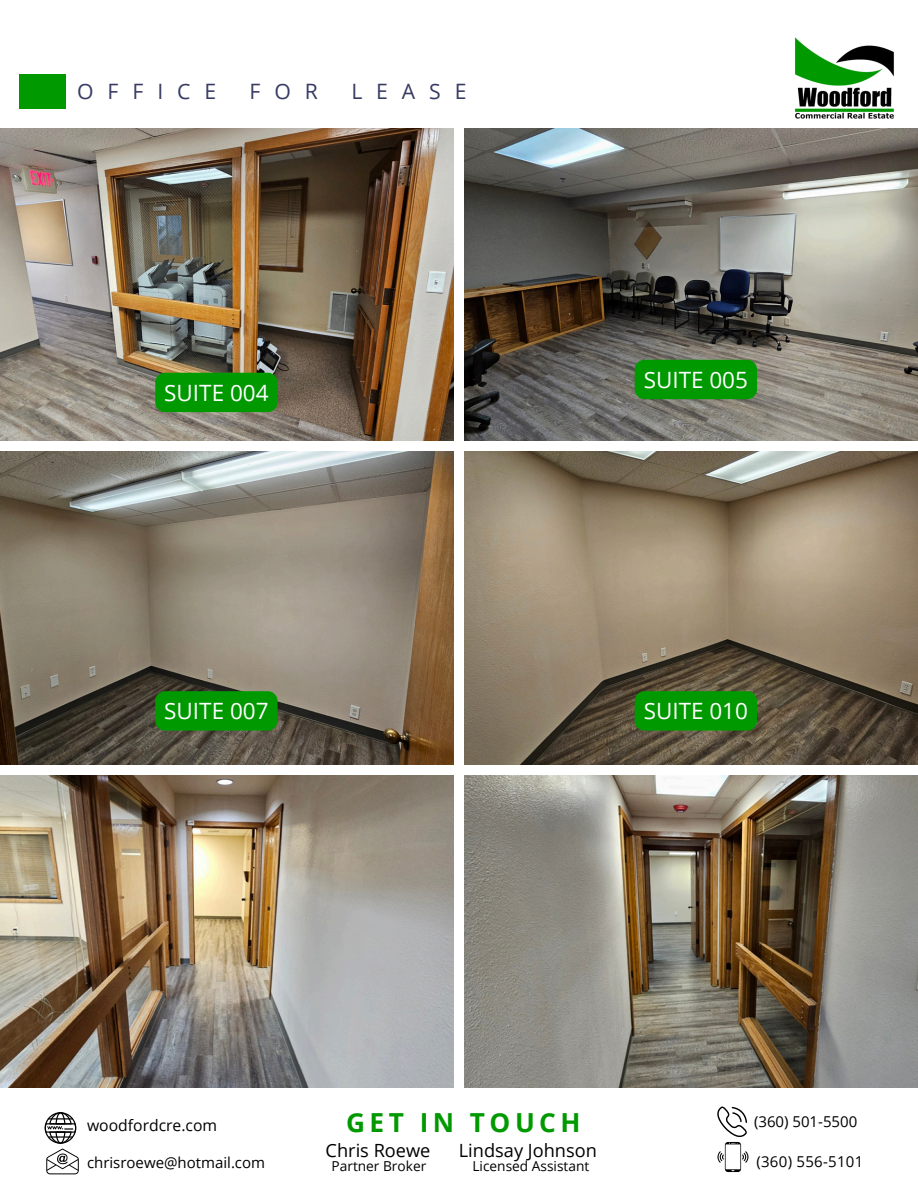
<style>
.page{position:relative;width:918px;height:1188px;background:#fff}
.page>*{position:absolute;margin:0;border:0;box-sizing:border-box;transform-origin:0 0}
.t1{font:700 26.25px "Open Sans";letter-spacing:.17em;color:#090}
.t2{font:22.5px "Open Sans";color:#fff}
.t3{font:21.15px "Open Sans";letter-spacing:.655em;color:#373b63}
.t4{font:18.15px "Open Sans";color:#000}
.t5{font:15.75px "Open Sans";color:#000}
.t6{font:15px "Open Sans";color:#000}
.t7{font:15px "Open Sans";letter-spacing:.02em;color:#000}
.t8{font:13.65px "Open Sans";color:#000}
</style>
<div class="page">
<img style="left:465px;top:776px;width:453px;height:311px">
<img style="left:0;top:129px;width:453px;height:311px">
<img style="left:465px;top:129px;width:453px;height:311px">
<img style="left:0;top:452px;width:453px;height:312px">
<img style="left:465px;top:452px;width:453px;height:312px">
<img style="left:0;top:776px;width:453px;height:311px">
<div style="left:19px;top:74px;width:46px;height:34px;background:#090"></div>
<img style="left:795px;top:37px;width:99px;height:82px">
<svg style="left:717px;top:1106px;width:31px;height:66px"></svg>
<svg style="left:45px;top:1112px;width:34px;height:62px"></svg>
<div style="left:155px;top:373px;width:123px;height:39px;background:#090;border-radius:10px"></div>
<div style="left:635px;top:360px;width:122px;height:39px;background:#090;border-radius:10px"></div>
<div style="left:635px;top:691px;width:122px;height:40px;background:#090;border-radius:10px"></div>
<div style="left:155px;top:691px;width:123px;height:40px;background:#090;border-radius:10px"></div>
<p class="t3" style="left:77px;top:76px;width:141px">OFFICE</p>
<p class="t3" style="left:250px;top:76px;width:70px">FOR</p>
<p class="t3" style="left:351px;top:76px;width:117px">LEASE</p>
<h4 class="t2" style="left:164px;top:377px;width:106px">SUITE 004</h4>
<p class="t2" style="left:644px;top:364px;width:106px">SUITE 005</p>
<p class="t2" style="left:164px;top:695px;width:106px">SUITE 007</p>
<p class="t2" style="left:644px;top:695px;width:106px">SUITE 010</p>
<h2 class="t5" style="left:87px;top:1114px;width:132px">woodfordcre.com</h2>
<h2 class="t1" style="left:346px;top:1104px;width:236px">GET IN TOUCH</h2>
<h2 class="t6" style="left:754px;top:1111px;width:105px">(360) 501-5500</h2>
<h2 class="t4" style="left:326px;top:1138px;width:106px">Chris Roewe</h2>
<h2 class="t4" style="left:459px;top:1138px;width:140px">Lindsay Johnson</h2>
<p class="t8" style="left:332px;top:1156px;width:96px">Partner Broker</p>
<p class="t8" style="left:473px;top:1156px;width:118px">Licensed Assistant</p>
<h4 class="t6" style="left:87px;top:1152px;width:180px">chrisroewe@hotmail.com</h4>
<h1 class="t7" style="left:756px;top:1151px;width:109px">(360) 556-5101</h1>
</div>
